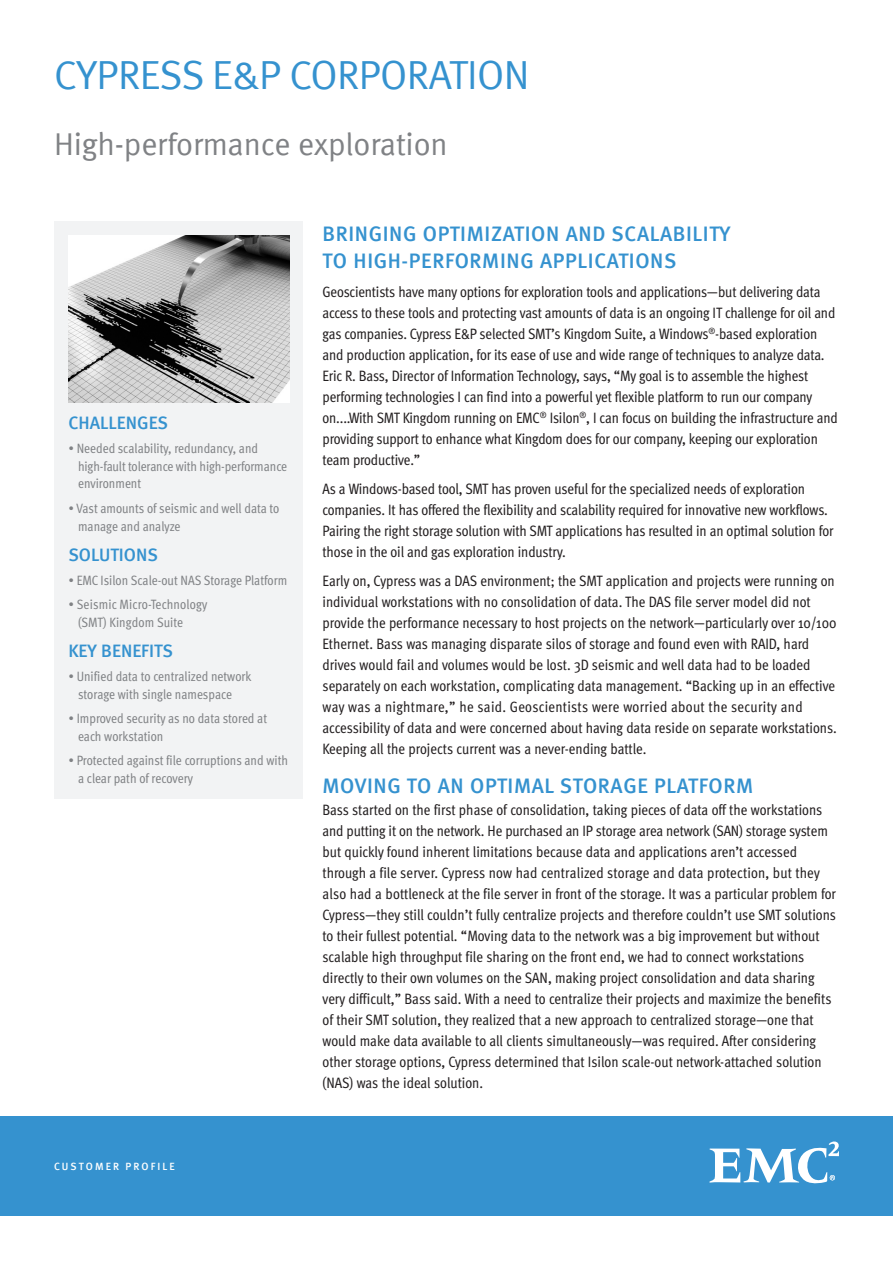
<style>
.page{position:relative;width:893px;height:1263px;background:#fff}
.page>*{position:absolute;margin:0;border:0;box-sizing:border-box;transform-origin:0 0}
.t1{font:40.5px "Meta Normal LF";letter-spacing:-.01em;color:#3592cf}
.t2{font:31.5px "Meta Normal LF";letter-spacing:-.005em;color:#808285}
.t3{font:21px/27px "Meta Medium LF";letter-spacing:.03em;color:#3592cf}
.t4{font:18px "Meta Medium LF";color:#3592cf}
.t5{font:15px/21px "Meta Cond";letter-spacing:-.005em;color:#231f20}
.t6{font:13.5px/18px "Meta Cond";color:#808285}
.t7{font:10.5px "Meta Medium LF";color:#fff}
</style>
<div class="page">
<div style="left:0;top:1116px;width:893px;height:99px;background:#3592cf"></div>
<svg style="left:709px;top:1141px;width:130px;height:42px"></svg>
<div style="left:55px;top:222px;width:248px;height:577px;background:#f2f3f4"></div>
<img style="left:68px;top:235px;width:221px;height:168px">
<h1 class="t1" style="left:54px;top:51px;width:477px">Cypress E&amp;P Corporation</h1>
<h2 class="t2" style="left:54px;top:126px;width:395px">High-performance exploration</h2>
<p class="t4" style="left:68px;top:412px;width:21px">CHALLENGES</p>
<p class="t6" style="left:78px;top:439px;width:211px;text-indent:-10px">• Needed scalability, redundancy, and high-fault tolerance with high-performance environment</p>
<p class="t6" style="left:78px;top:499px;width:203px;text-indent:-10px">• Vast amounts of seismic and well data to manage and analyze</p>
<p class="t4" style="left:68px;top:544px;width:53px">SOLUTIONS</p>
<p class="t6" style="left:68px;top:571px;width:220px">• EMC Isilon Scale-out NAS Storage Platform</p>
<p class="t6" style="left:78px;top:595px;width:131px;text-indent:-10px">• Seismic Micro-Technology (SMT) Kingdom Suite</p>
<p class="t4" style="left:68px;top:640px;width:43px">KEY BENEFITS</p>
<p class="t6" style="left:78px;top:667px;width:175px;text-indent:-10px">• Unified data to centralized network storage with single namespace</p>
<p class="t6" style="left:78px;top:709px;width:191px;text-indent:-10px">• Improved security as no data stored at each workstation</p>
<p class="t6" style="left:78px;top:751px;width:211px;text-indent:-10px">• Protected against file corruptions and with a clear path of recovery</p>
<p class="t7" style="left:54px;top:1160px;width:26px">CUSTOMER</p>
<p class="t7" style="left:126px;top:1160px;width:16px">PROFILE</p>
<h3 class="t3" style="left:322px;top:220px;width:409px">BRINGING OPTIMIZATION AND SCALABILITY<br>TO HIGH-PERFORMING APPLICATIONS</h3>
<p class="t5" style="left:322px;top:281px;width:517px">Geoscientists have many options for exploration tools and applications—but delivering data access to these tools and protecting vast amounts of data is an ongoing IT challenge for oil and gas companies. Cypress E&amp;P selected SMT’s Kingdom Suite, a Windows<sup>®</sup>-based exploration and production application, for its ease of use and wide range of techniques to analyze data.<br>Eric R. Bass, Director of Information Technology, says, “My goal is to assemble the highest performing technologies I can find into a powerful yet flexible platform to run our company on....With SMT Kingdom running on EMC<sup>®</sup> Isilon<sup>®</sup>, I can focus on building the infrastructure and providing support to enhance what Kingdom does for our company, keeping our exploration team productive.”</p>
<p class="t5" style="left:322px;top:478px;width:513px">As a Windows-based tool, SMT has proven useful for the specialized needs of exploration companies. It has offered the flexibility and scalability required for innovative new workflows.<br>Pairing the right storage solution with SMT applications has resulted in an optimal solution for those in the oil and gas exploration industry.</p>
<p class="t5" style="left:322px;top:570px;width:516px">Early on, Cypress was a DAS environment; the SMT application and projects were running on individual workstations with no consolidation of data. The DAS file server model did not provide the performance necessary to host projects on the network—particularly over 10/100<br>Ethernet. Bass was managing disparate silos of storage and found even with RAID, hard drives would fail and volumes would be lost. 3D seismic and well data had to be loaded separately on each workstation, complicating data management. “Backing up in an effective way was a nightmare,” he said. Geoscientists were worried about the security and accessibility of data and were concerned about having data reside on separate workstations.<br>Keeping all the projects current was a never-ending battle.</p>
<h3 class="t3" style="left:322px;top:772px;width:56px">MOVING</h3>
<h3 class="t3" style="left:407px;top:772px;width:77px">TOANOPTIMAL</h3>
<h3 class="t3" style="left:560px;top:772px;width:14px">STORAGE</h3>
<h3 class="t3" style="left:654px;top:772px;width:14px">PLATFORM</h3>
<p class="t5" style="left:322px;top:799px;width:515px">Bass started on the first phase of consolidation, taking pieces of data off the workstations and putting it on the network. He purchased an IP storage area network (SAN) storage system but quickly found inherent limitations because data and applications aren’t accessed through a file server. Cypress now had centralized storage and data protection, but they also had a bottleneck at the file server in front of the storage. It was a particular problem for Cypress—they still couldn’t fully centralize projects and therefore couldn’t use SMT solutions to their fullest potential. “Moving data to the network was a big improvement but without scalable high throughput file sharing on the front end, we had to connect workstations directly to their own volumes on the SAN, making project consolidation and data sharing very difficult,” Bass said. With a need to centralize their projects and maximize the benefits of their SMT solution, they realized that a new approach to centralized storage—one that would make data available to all clients simultaneously—was required. After considering other storage options, Cypress determined that Isilon scale-out network-attached solution (NAS) was the ideal solution.</p>
</div>
